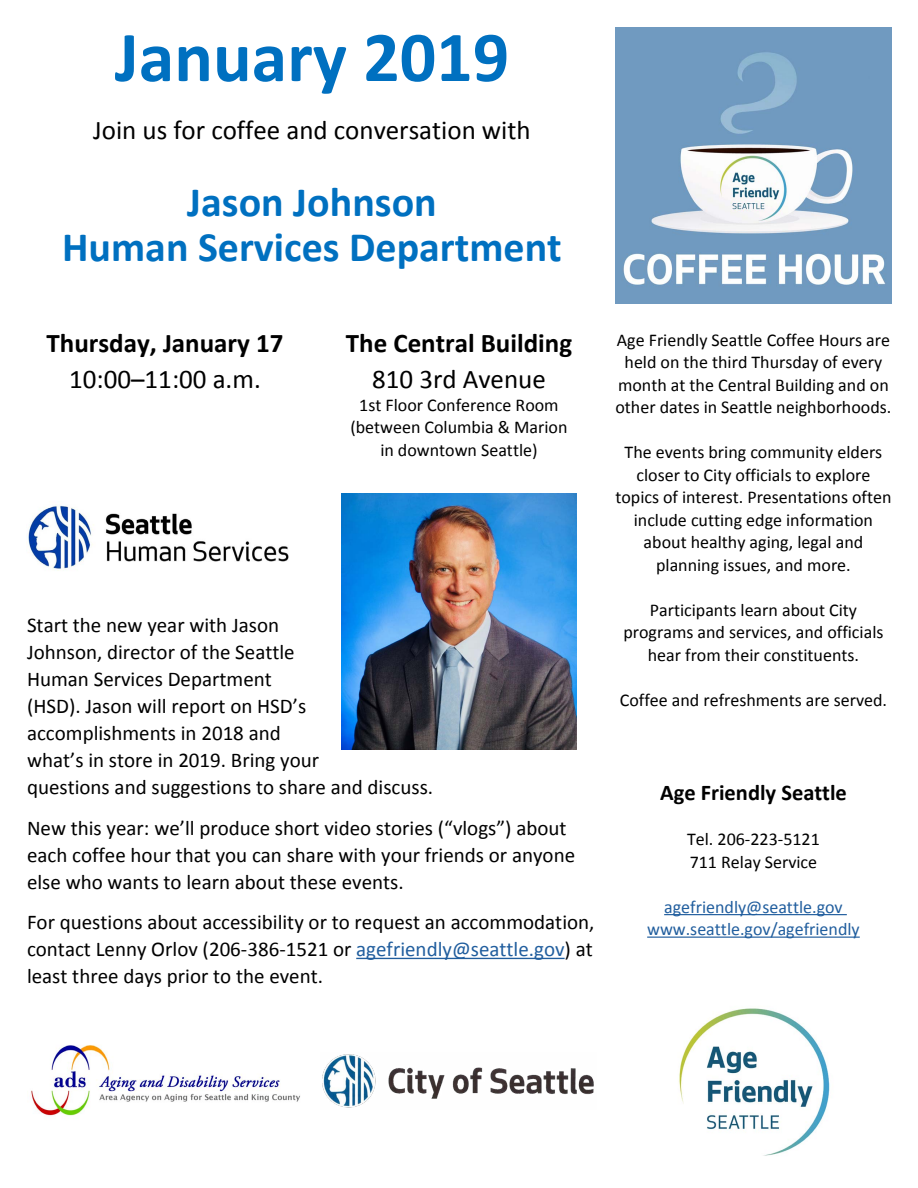
<style>
.page{position:relative;width:918px;height:1188px;background:#fff}
.page>*{position:absolute;margin:0;border:0;box-sizing:border-box;transform-origin:0 0}
.t1{font:700 72px "Calibri";color:#0070c0}
.t2{font:700 42px "Calibri";color:#0070c0}
.top_text{font:27px "Calibri";color:#000}
.top_text-2{font:700 27px "Calibri";color:#000}
.Sidebar_text{font:700 22.5px "Calibri";color:#000}
.body_text{font:21px/27px "Calibri";color:#000}
.Sidebar_text-2{font:18px/22.5px "Calibri";color:#000;text-align:center}
.Sidebar_text-3{font:18px "Calibri";color:#215e9e}
.s1{color:#215e9e}
</style>
<div class="page">
<img style="left:615px;top:27px;width:276px;height:276px">
<hr style="left:664px;top:914px;width:183px;height:1px;background:#215e9e">
<hr style="left:647px;top:937px;width:213px;height:1px;background:#215e9e">
<img style="left:679px;top:1008px;width:151px;height:148px">
<hr style="left:356px;top:958px;width:209px;height:1px;background:#215e9e">
<img style="left:28px;top:504px;width:261px;height:67px">
<img style="left:342px;top:493px;width:234px;height:257px">
<img style="left:31px;top:1045px;width:269px;height:71px">
<img style="left:322px;top:1054px;width:272px;height:54px">
<p class="t1" style="left:115px;top:11px;width:396px">January 2019</p>
<p class="top_text" style="left:93px;top:113px;width:439px">Join us for coffee and conversation with</p>
<p class="t2" style="left:187px;top:175px;width:251px">Jason Johnson</p>
<p class="t2" style="left:62px;top:220px;width:501px">Human Services Department</p>
<p class="top_text-2" style="left:47px;top:326px;width:238px">Thursday, January 17</p>
<p class="top_text" style="left:69px;top:362px;width:193px">10:00–11:00 a.m.</p>
<p class="top_text-2" style="left:346px;top:326px;width:228px">The Central Building</p>
<p class="top_text" style="left:372px;top:362px;width:175px">810 3rd Avenue</p>
<p class="Sidebar_text-2" style="left:359px;top:394px;width:201px">1st Floor Conference Room</p>
<p class="Sidebar_text-2" style="left:350px;top:416px;width:219px">(between Columbia &amp; Marion in downtown Seattle)</p>
<p class="body_text" style="left:27px;top:612px;width:408px">Start the new year with Jason<br>Johnson, director of the Seattle<br>Human Services Department<br>(HSD). Jason will report on HSD’s accomplishments in 2018 and<br>what’s in store in 2019. Bring your<br>questions and suggestions to share and discuss.</p>
<p class="body_text" style="left:27px;top:814px;width:550px">New this year: we’ll produce short video stories (“vlogs”) about each coffee hour that you can share with your friends or anyone else who wants to learn about these events.</p>
<p class="body_text" style="left:27px;top:909px;width:569px;text-align:justify">For questions about accessibility or to request an accommodation, contact Lenny Orlov (206-386-1521 or <span class="s1">agefriendly@seattle.gov</span>) at least three days prior to the event.</p>
<p class="Sidebar_text-2" style="left:615px;top:328px;width:277px">Age Friendly Seattle Coffee Hours are held on the third Thursday of every month at the Central Building and on other dates in Seattle neighborhoods.</p>
<p class="Sidebar_text-2" style="left:615px;top:441px;width:277px">The events bring community elders closer to City officials to explore topics of interest. Presentations often include cutting edge information about healthy aging, legal and planning issues, and more.</p>
<p class="Sidebar_text-2" style="left:623px;top:598px;width:262px">Participants learn about City programs and services, and officials hear from their constituents.</p>
<p class="Sidebar_text-2" style="left:620px;top:688px;width:269px">Coffee and refreshments are served.</p>
<p class="Sidebar_text" style="left:660px;top:778px;width:188px">Age Friendly Seattle</p>
<p class="Sidebar_text-2" style="left:687px;top:828px;width:134px">Tel. 206-223-5121</p>
<p class="Sidebar_text-2" style="left:690px;top:850px;width:129px">711 Relay Service</p>
<p class="Sidebar_text-3" style="left:664px;top:895px;width:180px">agefriendly@seattle.gov</p>
<p class="Sidebar_text-3" style="left:647px;top:918px;width:214px">www.seattle.gov/agefriendly</p>
</div>
